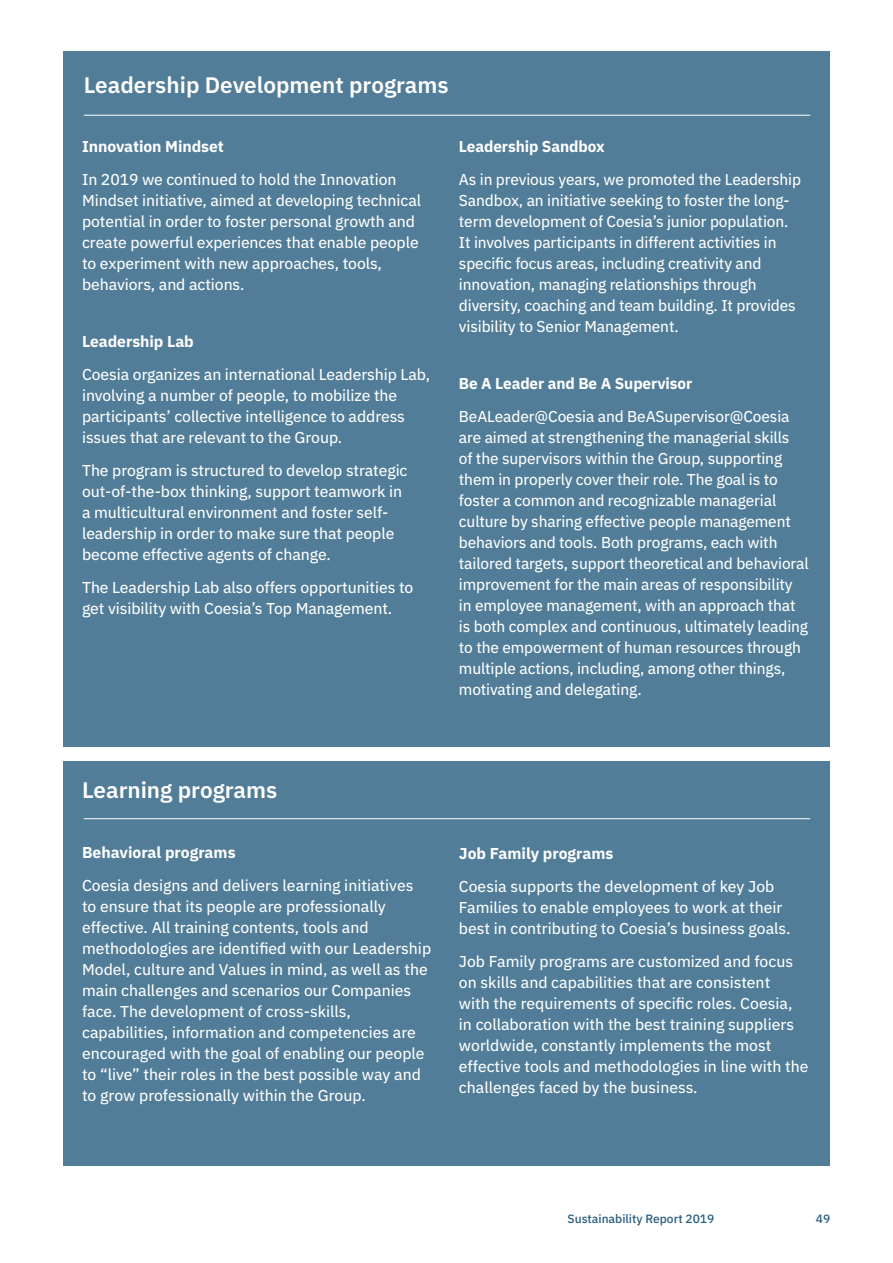
<style>
.page{position:relative;width:893px;height:1263px;background:#fff}
.page>*{position:absolute;margin:0;border:0;box-sizing:border-box;transform-origin:0 0}
.t1{font:600 22.5px "IBM Plex Sans";color:#fff}
.t2{font:15.75px/21px "IBM Plex Sans Text";letter-spacing:-.005em;color:#fff}
.t3{font:700 15.75px "IBM Plex Sans";letter-spacing:-.005em;color:#fff}
.t4{font:500 12px "IBM Plex Sans";color:#265d7e}
</style>
<div class="page">
<div style="left:64px;top:51px;width:766px;height:695px;background:#517d98"></div>
<div style="left:64px;top:761px;width:766px;height:404px;background:#517d98"></div>
<hr style="left:84px;top:115px;width:726px;height:1px;background:#fff">
<hr style="left:84px;top:818px;width:726px;height:1px;background:#fff">
<h1 class="t1" style="left:84px;top:68px;width:366px">Leadership Development programs</h1>
<p class="t3" style="left:82px;top:134px;width:143px">Innovation Mindset</p>
<p class="t2" style="left:82px;top:168px;width:341px">In 2019 we continued to hold the Innovation Mindset initiative, aimed at developing technical potential in order to foster personal growth and create powerful experiences that enable people to experiment with new approaches, tools, behaviors, and actions.</p>
<p class="t3" style="left:82px;top:329px;width:113px">Leadership Lab</p>
<p class="t2" style="left:82px;top:363px;width:350px">Coesia organizes an international Leadership Lab, involving a number of people, to mobilize the participants’ collective intelligence to address issues that are relevant to the Group.</p>
<p class="t2" style="left:82px;top:459px;width:327px">The program is structured to develop strategic out-of-the-box thinking, support teamwork in a multicultural environment and foster self&shy;leadership in order to make sure that people become effective agents of change.</p>
<p class="t2" style="left:82px;top:576px;width:333px">The Leadership Lab also offers opportunities to get visibility with Coesia’s Top Management.</p>
<p class="t3" style="left:459px;top:134px;width:147px">Leadership Sandbox</p>
<p class="t2" style="left:459px;top:168px;width:344px">As in previous years, we promoted the Leadership Sandbox, an initiative seeking to foster the long&shy;term development of Coesia’s junior population.<br>It involves participants in different activities in specific focus areas, including creativity and innovation, managing relationships through diversity, coaching and team building. It provides visibility to Senior Management.</p>
<p class="t3" style="left:459px;top:371px;width:235px">Be A Leader and Be A Supervisor</p>
<p class="t2" style="left:459px;top:405px;width:351px">BeALeader@Coesia and BeASupervisor@Coesia are aimed at strengthening the managerial skills<br>of the supervisors within the Group, supporting them in properly cover their role. The goal is to foster a common and recognizable managerial culture by sharing effective people management behaviors and tools. Both programs, each with tailored targets, support theoretical and behavioral improvement for the main areas of responsibility in employee management, with an approach that is both complex and continuous, ultimately leading to the empowerment of human resources through multiple actions, including, among other things, motivating and delegating.</p>
<h1 class="t1" style="left:82px;top:772px;width:197px">Learning programs</h1>
<p class="t3" style="left:82px;top:840px;width:155px">Behavioral programs</p>
<p class="t2" style="left:82px;top:873px;width:351px">Coesia designs and delivers learning initiatives to ensure that its people are professionally effective. All training contents, tools and methodologies are identified with our Leadership Model, culture and Values in mind, as well as the main challenges and scenarios our Companies face. The development of cross-skills, capabilities, information and competencies are encouraged with the goal of enabling our people to “live” their roles in the best possible way and to grow professionally within the Group.</p>
<p class="t3" style="left:459px;top:840px;width:156px">Job Family programs</p>
<p class="t2" style="left:459px;top:874px;width:333px">Coesia supports the development of key Job<br>Families to enable employees to work at their best in contributing to Coesia’s business goals.</p>
<p class="t2" style="left:459px;top:949px;width:351px">Job Family programs are customized and focus on skills and capabilities that are consistent<br>with the requirements of specific roles. Coesia, in collaboration with the best training suppliers worldwide, constantly implements the most effective tools and methodologies in line with the challenges faced by the business.</p>
<p class="t4" style="left:567px;top:1210px;width:148px">Sustainability Report 2019</p>
<p class="t4" style="left:816px;top:1209px;width:16px">49</p>
</div>
